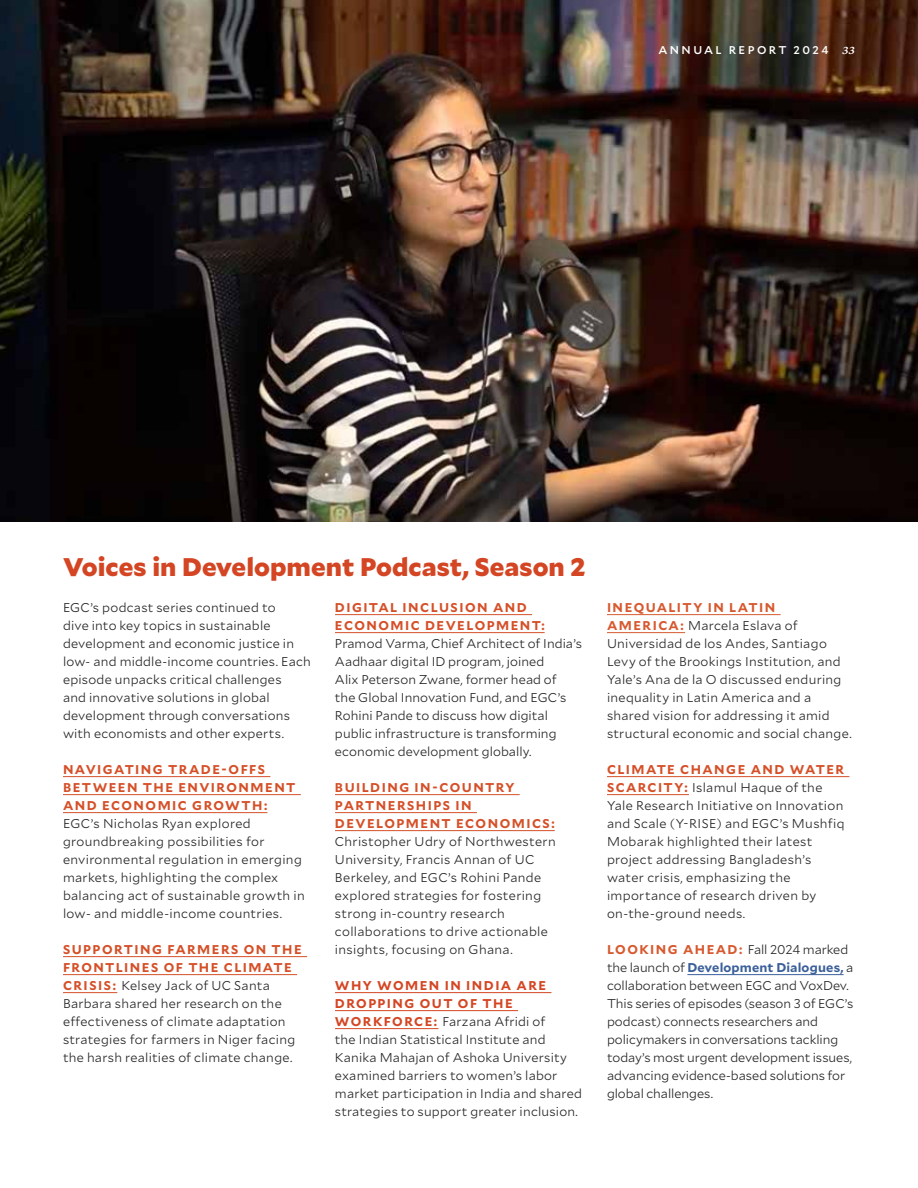
<style>
.page{position:relative;width:918px;height:1188px;background:#fff}
.page>*{position:absolute;margin:0;border:0;box-sizing:border-box;transform-origin:0 0}
.t1{font:900 25.5px "Mallory";color:#d44623}
.t2{font:300 12.75px/18px "Mallory";letter-spacing:.02em;color:#242324}
.t3{font:300 12.75px/18px "Mallory";letter-spacing:-.005em;color:#242324}
.t4{font:700 12.75px/18px "Mallory";letter-spacing:.115em;color:#d55028}
.t5{font:500 11.25px "Mallory";letter-spacing:.215em;color:#fff}
.s1{font-family:"Yale New";font-weight:700;font-style:italic}
.s2{font-weight:700;color:#d55028}
.s3{font-weight:700;color:#d44623}
.s4{font-weight:700;color:#d7592f}
.s5{font-weight:700;color:#3a5f9a}
</style>
<div class="page">
<hr style="left:63px;top:776px;width:207px;height:1px;background:#d55028">
<hr style="left:63px;top:794px;width:238px;height:1px;background:#d55028">
<hr style="left:63px;top:812px;width:204px;height:1px;background:#d55028">
<hr style="left:63px;top:956px;width:244px;height:1px;background:#d55028">
<hr style="left:63px;top:974px;width:234px;height:1px;background:#d55028">
<hr style="left:63px;top:992px;width:54px;height:1px;background:#d55028">
<hr style="left:335px;top:614px;width:197px;height:1px;background:#d55028">
<hr style="left:335px;top:632px;width:210px;height:1px;background:#d55028">
<hr style="left:335px;top:794px;width:185px;height:1px;background:#d55028">
<hr style="left:335px;top:812px;width:142px;height:1px;background:#d55028">
<hr style="left:335px;top:830px;width:220px;height:1px;background:#d55028">
<hr style="left:335px;top:992px;width:216px;height:1px;background:#d44623">
<hr style="left:335px;top:1010px;width:183px;height:1px;background:#d44623">
<hr style="left:335px;top:1028px;width:103px;height:1px;background:#d44623">
<hr style="left:607px;top:614px;width:174px;height:1px;background:#d7592f">
<hr style="left:607px;top:632px;width:78px;height:1px;background:#d7592f">
<hr style="left:607px;top:776px;width:242px;height:1px;background:#d55028">
<hr style="left:607px;top:794px;width:82px;height:1px;background:#d55028">
<hr style="left:687px;top:974px;width:157px;height:1px;background:#3a5f9a">
<img style="left:0;top:0;width:918px;height:522px">
<p class="t5" style="left:659px;top:42px;width:198px">ANNUAL REPORT 2024 <span class="s1">33</span></p>
<h1 class="t1" style="left:63px;top:547px;width:524px">Voices in Development Podcast, Season 2</h1>
<p class="t2" style="left:63px;top:598px;width:249px">EGC’s podcast series continued to<br>dive into key topics in sustainable development and economic justice in low- and middle-income countries. Each episode unpacks critical challenges<br>and innovative solutions in global development through conversations with economists and other experts.</p>
<p class="t4" style="left:63px;top:760px;width:234px">NAVIGATING TRADE-OFFS<br>BETWEEN THE ENVIRONMENT<br>AND ECONOMIC GROWTH:</p>
<p class="t2" style="left:63px;top:814px;width:243px">EGC’s Nicholas Ryan explored groundbreaking possibilities for environmental regulation in emerging markets, highlighting the complex balancing act of sustainable growth in low- and middle-income countries.</p>
<p class="t2" style="left:63px;top:940px;width:240px"><span class="s2">SUPPORTING FARMERS ON THE FRONTLINES OF THE CLIMATE CRISIS:</span> Kelsey Jack of UC Santa Barbara shared her research on the effectiveness of climate adaptation strategies for farmers in Niger facing the harsh realities of climate change.</p>
<p class="t4" style="left:335px;top:598px;width:211px">DIGITAL INCLUSION AND<br>ECONOMIC DEVELOPMENT:</p>
<p class="t2" style="left:335px;top:634px;width:249px">Pramod Varma, Chief Architect of India’s Aadhaar digital ID program, joined<br>Alix Peterson Zwane, former head of<br>the Global Innovation Fund, and EGC’s Rohini Pande to discuss how digital public infrastructure is transforming economic development globally.</p>
<p class="t4" style="left:335px;top:778px;width:221px">BUILDING IN-COUNTRY<br>PARTNERSHIPS IN<br>DEVELOPMENT ECONOMICS:</p>
<p class="t2" style="left:335px;top:832px;width:222px">Christopher Udry of Northwestern<br>University, Francis Annan of UC<br>Berkeley, and EGC’s Rohini Pande explored strategies for fostering strong in-country research collaborations to drive actionable insights, focusing on Ghana.</p>
<p class="t2" style="left:335px;top:976px;width:249px"><span class="s3">WHY WOMEN IN INDIA ARE<br>DROPPING OUT OF THE<br>WORKFORCE:</span> Farzana Afridi of<br>the Indian Statistical Institute and<br>Kanika Mahajan of Ashoka University examined barriers to women’s labor market participation in India and shared strategies to support greater inclusion.</p>
<p class="t2" style="left:607px;top:598px;width:246px"><span class="s4">INEQUALITY IN LATIN AMERICA:</span> Marcela Eslava of Universidad de los Andes, Santiago Levy of the Brookings Institution, and Yale’s Ana de la O discussed enduring inequality in Latin America and a shared vision for addressing it amid structural economic and social change.</p>
<p class="t2" style="left:607px;top:760px;width:239px"><span class="s2">CLIMATE CHANGE AND WATER<br>SCARCITY:</span> Islamul Haque of the<br>Yale Research Initiative on Innovation and Scale (Y-RISE) and EGC’s Mushfiq<br>Mobarak highlighted their latest project addressing Bangladesh’s water crisis, emphasizing the importance of research driven by on-the-ground needs.</p>
<p class="t3" style="left:607px;top:940px;width:248px"><span class="s4">LOOKING AHEAD:</span> Fall 2024 marked the launch of <span class="s5">Development Dialogues,</span> a collaboration between EGC and VoxDev.<br>This series of episodes (season 3 of EGC’s podcast) connects researchers and policymakers in conversations tackling today’s most urgent development issues, advancing evidence-based solutions for global challenges.</p>
</div>
